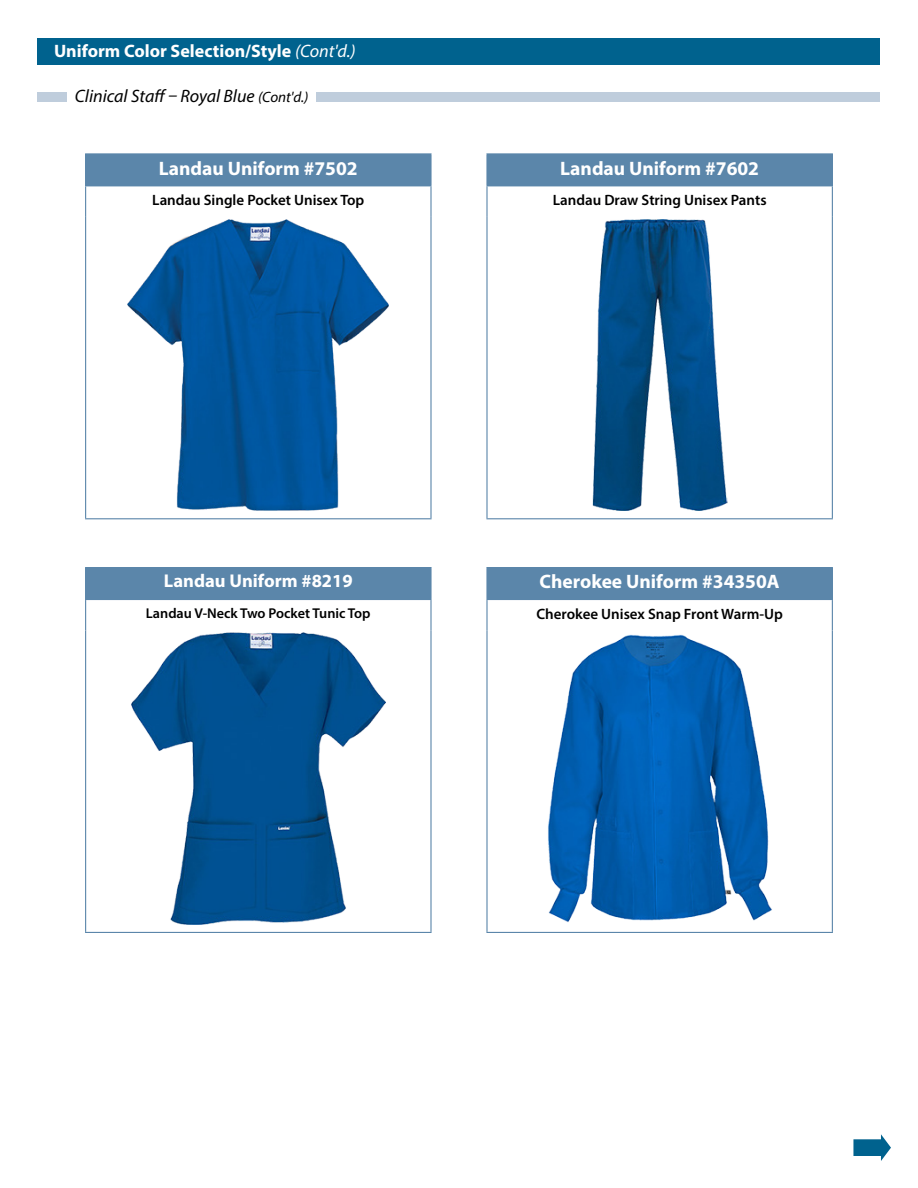
<style>
.page{position:relative;width:918px;height:1188px;background:#fff}
.page>*{position:absolute;margin:0;border:0;box-sizing:border-box;transform-origin:0 0}
.misc{font:700 19.5px "Myriad Pro";color:#fff}
.misc-2{font:700 18.6px "Myriad Pro";color:#fff}
.t1{font:700 18px "Myriad Pro";color:#fff}
.t2{font:italic 18px "Myriad Pro";color:#000001}
.misc-3{font:600 15px "Myriad Pro";color:#000001}
.misc-4{font:600 14.25px "Myriad Pro";color:#000001}
.s1{font-weight:400;font-style:italic}
.s2{font-size:15px}
</style>
<div class="page">
<svg style="left:853px;top:1134px;width:38px;height:27px"></svg>
<div style="left:38px;top:92px;width:842px;height:9px;background:#bfcddc"></div>
<div style="left:67px;top:81px;width:248px;height:34px;background:#fff"></div>
<div style="left:86px;top:568px;width:345px;height:32px;background:#5b86aa"></div>
<hr style="left:85px;top:567px;width:347px;height:1px;background:#5b86aa">
<hr style="left:85px;top:568px;width:1px;height:31px;background:#5b86aa">
<hr style="left:430px;top:568px;width:2px;height:31px;background:#5b86aa">
<hr style="left:85px;top:631px;width:1px;height:301px;background:#5b86aa">
<hr style="left:430px;top:631px;width:2px;height:301px;background:#5b86aa">
<hr style="left:85px;top:932px;width:347px;height:1px;background:#5b86aa">
<hr style="left:85px;top:599px;width:347px;height:1px;background:#5b86aa">
<hr style="left:85px;top:600px;width:1px;height:31px;background:#5b86aa">
<hr style="left:430px;top:600px;width:2px;height:31px;background:#5b86aa">
<div style="left:487px;top:568px;width:345px;height:32px;background:#5b86aa"></div>
<hr style="left:486px;top:567px;width:347px;height:1px;background:#5b86aa">
<hr style="left:486px;top:568px;width:2px;height:31px;background:#5b86aa">
<hr style="left:832px;top:568px;width:1px;height:31px;background:#5b86aa">
<hr style="left:486px;top:631px;width:2px;height:301px;background:#5b86aa">
<hr style="left:832px;top:631px;width:1px;height:301px;background:#5b86aa">
<hr style="left:486px;top:932px;width:347px;height:1px;background:#5b86aa">
<hr style="left:486px;top:599px;width:347px;height:1px;background:#5b86aa">
<hr style="left:486px;top:600px;width:2px;height:31px;background:#5b86aa">
<hr style="left:832px;top:600px;width:1px;height:31px;background:#5b86aa">
<img style="left:131px;top:633px;width:255px;height:291px">
<img style="left:548px;top:634px;width:224px;height:288px">
<div style="left:86px;top:154px;width:345px;height:32px;background:#5b86aa"></div>
<hr style="left:85px;top:153px;width:347px;height:1px;background:#5b86aa">
<hr style="left:85px;top:154px;width:1px;height:31px;background:#5b86aa">
<hr style="left:430px;top:154px;width:2px;height:31px;background:#5b86aa">
<hr style="left:85px;top:217px;width:1px;height:301px;background:#5b86aa">
<hr style="left:430px;top:217px;width:2px;height:301px;background:#5b86aa">
<hr style="left:85px;top:518px;width:347px;height:1px;background:#5b86aa">
<hr style="left:85px;top:185px;width:347px;height:1px;background:#5b86aa">
<hr style="left:85px;top:186px;width:1px;height:31px;background:#5b86aa">
<hr style="left:430px;top:186px;width:2px;height:31px;background:#5b86aa">
<div style="left:487px;top:154px;width:345px;height:32px;background:#5b86aa"></div>
<hr style="left:486px;top:153px;width:347px;height:1px;background:#5b86aa">
<hr style="left:486px;top:154px;width:2px;height:31px;background:#5b86aa">
<hr style="left:832px;top:154px;width:1px;height:31px;background:#5b86aa">
<hr style="left:486px;top:217px;width:2px;height:301px;background:#5b86aa">
<hr style="left:832px;top:217px;width:1px;height:301px;background:#5b86aa">
<hr style="left:486px;top:518px;width:347px;height:1px;background:#5b86aa">
<hr style="left:486px;top:185px;width:347px;height:1px;background:#5b86aa">
<hr style="left:486px;top:186px;width:2px;height:31px;background:#5b86aa">
<hr style="left:832px;top:186px;width:1px;height:31px;background:#5b86aa">
<img style="left:128px;top:219px;width:261px;height:292px">
<img style="left:592px;top:219px;width:136px;height:292px">
<div style="left:38px;top:38px;width:842px;height:27px;background:#00628e"></div>
<p class="t1" style="left:54px;top:39px;width:303px">Uniform Color Selection/Style <span class="s1">(Cont'd.)</span></p>
<p class="t2" style="left:75px;top:85px;width:235px">Clinical Staff – Royal Blue <span class="s2">(Cont'd.)</span></p>
<p class="misc" style="left:159px;top:155px;width:200px">Landau Uniform #7502</p>
<p class="misc-3" style="left:152px;top:190px;width:214px">Landau Single Pocket Unisex Top</p>
<p class="misc-2" style="left:164px;top:569px;width:190px">Landau Uniform #8219</p>
<p class="misc-4" style="left:146px;top:604px;width:226px">Landau V-Neck Two Pocket Tunic Top</p>
<p class="misc" style="left:560px;top:155px;width:200px">Landau Uniform #7602</p>
<p class="misc-3" style="left:553px;top:190px;width:215px">Landau Draw String Unisex Pants</p>
<p class="misc" style="left:540px;top:569px;width:242px">Cherokee Uniform #34350A</p>
<p class="misc-3" style="left:536px;top:604px;width:248px">Cherokee Unisex Snap Front Warm-Up</p>
</div>
